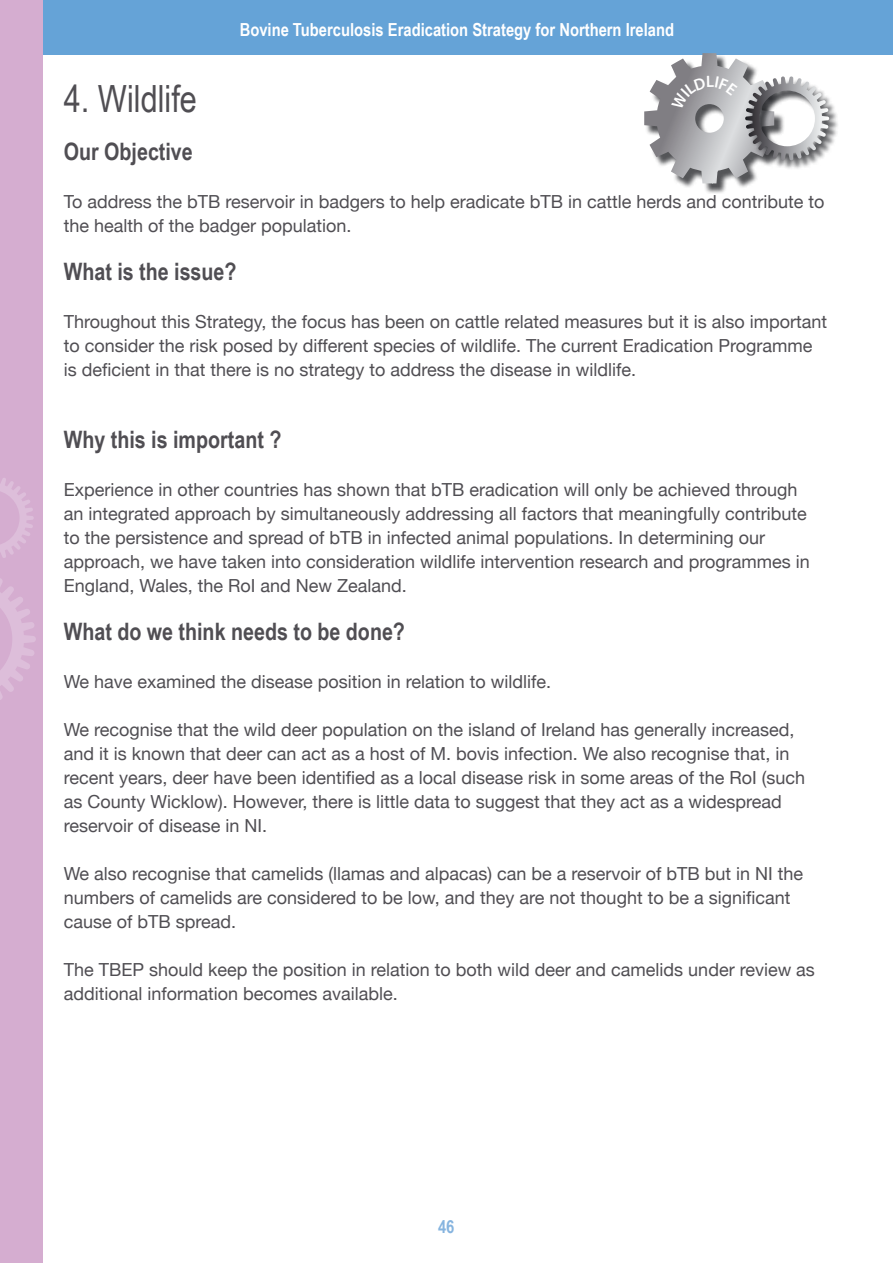
<style>
.page{position:relative;width:893px;height:1263px;background:#fff}
.page>*{position:absolute;margin:0;border:0;box-sizing:border-box;transform-origin:0 0}
.t1{font:37.5px "Arial Narrow";color:#504e53}
.t2{font:700 24px "Arial Narrow";color:#504e53}
.t3{font:18px/24px "Helvetica Neue";color:#504e53}
.t4{font:700 18px "Arial Narrow";color:#fff}
.t5{font:700 18px "Arial Narrow";color:#86b4df}
</style>
<div class="page">
<div style="left:0;top:0;width:893px;height:55px;background:#65a3d7"></div>
<div style="left:0;top:0;width:42px;height:1263px;background:#d5add0"></div>
<svg style="left:0;top:578px;width:36px;height:122px"></svg>
<svg style="left:0;top:478px;width:34px;height:80px"></svg>
<div style="left:645px;top:54px;width:140px;height:140px;background:#1a1b1f;opacity:.75"></div>
<div style="left:747px;top:78px;width:92px;height:93px;background:#1a1b1f;opacity:.75"></div>
<svg style="left:644px;top:53px;width:146px;height:130px"></svg>
<p class="t4" style="left:240px;top:16px;width:436px">Bovine Tuberculosis Eradication Strategy for Northern Ireland</p>
<h1 class="t1" style="left:64px;top:72px;width:135px">4. Wildlife</h1>
<h2 class="t2" style="left:64px;top:134px;width:131px">Our Objective</h2>
<p class="t3" style="left:64px;top:190px;width:762px">To address the bTB reservoir in badgers to help eradicate bTB in cattle herds and contribute to the health of the badger population.</p>
<h2 class="t2" style="left:64px;top:254px;width:174px">What is the issue?</h2>
<p class="t3" style="left:64px;top:310px;width:765px">Throughout this Strategy, the focus has been on cattle related measures but it is also important to consider the risk posed by different species of wildlife. The current Eradication Programme is deficient in that there is no strategy to address the disease in wildlife.</p>
<h2 class="t2" style="left:64px;top:422px;width:219px">Why this is important ?</h2>
<p class="t3" style="left:64px;top:478px;width:748px">Experience in other countries has shown that bTB eradication will only be achieved through an integrated approach by simultaneously addressing all factors that meaningfully contribute to the persistence and spread of bTB in infected animal populations. In determining our approach, we have taken into consideration wildlife intervention research and programmes in England, Wales, the RoI and New Zealand.</p>
<h2 class="t2" style="left:64px;top:614px;width:343px">What do we think needs to be done?</h2>
<p class="t3" style="left:64px;top:670px;width:489px">We have examined the disease position in relation to wildlife.</p>
<p class="t3" style="left:64px;top:718px;width:743px">We recognise that the wild deer population on the island of Ireland has generally increased, and it is known that deer can act as a host of M. bovis infection. We also recognise that, in recent years, deer have been identified as a local disease risk in some areas of the RoI (such as County Wicklow). However, there is little data to suggest that they act as a widespread reservoir of disease in NI.</p>
<p class="t3" style="left:64px;top:862px;width:741px">We also recognise that camelids (llamas and alpacas) can be a reservoir of bTB but in NI the numbers of camelids are considered to be low, and they are not thought to be a significant cause of bTB spread.</p>
<p class="t3" style="left:64px;top:958px;width:753px">The TBEP should keep the position in relation to both wild deer and camelids under review as additional information becomes available.</p>
<p class="t5" style="left:438px;top:1213px;width:18px">46</p>
</div>
